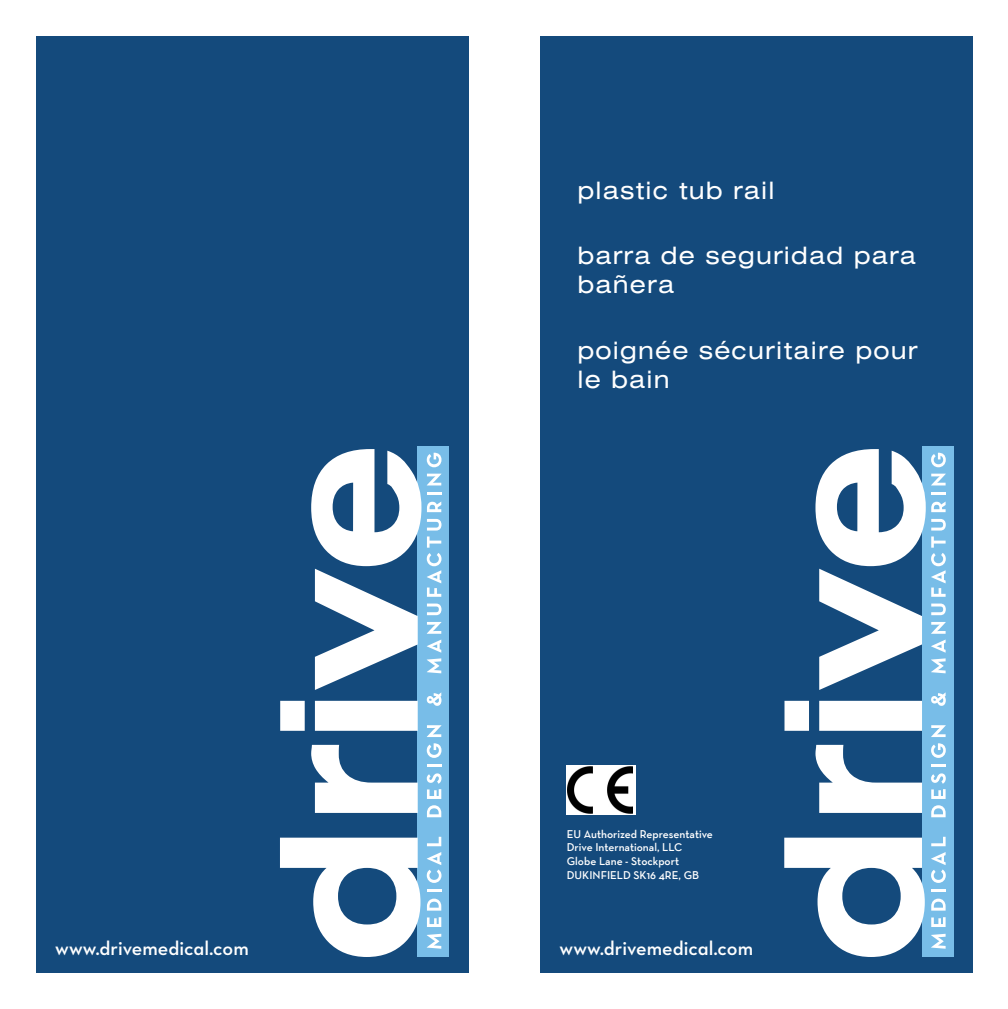
<style>
.page{position:relative;width:1008px;height:1009px;background:#fff}
.page>*{position:absolute;margin:0;border:0;box-sizing:border-box;transform-origin:0 0}
.t1{font:expanded 24px/28.8px "Swiss 721 BT";letter-spacing:.05em;color:#fff}
.t2{font:20px "Neutraface Text Demi Alt";color:#fff}
.t3{font:600 11.4px "Neutraface Text TT";color:#fff}
</style>
<div class="page">
<div style="left:540px;top:36px;width:432px;height:936px;background:#144a7c"></div>
<div style="left:921px;top:446px;width:32px;height:510px;background:#78bde8"></div>
<svg style="left:815px;top:744px;width:106px;height:68px"></svg>
<svg style="left:784px;top:700px;width:137px;height:30px;background:#e6ecf1"></svg>
<svg style="left:815px;top:449px;width:110px;height:240px"></svg>
<svg style="left:784px;top:837px;width:140px;height:119px"></svg>
<svg style="left:931px;top:933px;width:14px;height:15px"></svg>
<svg style="left:931px;top:917px;width:14px;height:9px"></svg>
<svg style="left:931px;top:898px;width:14px;height:12px"></svg>
<hr style="left:931px;top:888px;width:14px;height:3px;background:#fff">
<svg style="left:931px;top:852px;width:14px;height:30px"></svg>
<svg style="left:931px;top:836px;width:14px;height:9px"></svg>
<svg style="left:931px;top:805px;width:14px;height:11px"></svg>
<svg style="left:931px;top:773px;width:14px;height:25px"></svg>
<svg style="left:931px;top:764px;width:14px;height:2px"></svg>
<svg style="left:931px;top:743px;width:14px;height:14px"></svg>
<svg style="left:931px;top:725px;width:14px;height:11px"></svg>
<svg style="left:931px;top:693px;width:14px;height:12px"></svg>
<svg style="left:931px;top:658px;width:14px;height:15px"></svg>
<svg style="left:931px;top:640px;width:14px;height:12px"></svg>
<svg style="left:931px;top:622px;width:14px;height:11px"></svg>
<svg style="left:931px;top:603px;width:14px;height:12px"></svg>
<svg style="left:931px;top:536px;width:14px;height:60px"></svg>
<svg style="left:931px;top:519px;width:14px;height:11px"></svg>
<svg style="left:931px;top:501px;width:14px;height:11px"></svg>
<hr style="left:931px;top:492px;width:14px;height:3px;background:#fff">
<svg style="left:931px;top:473px;width:14px;height:12px"></svg>
<svg style="left:931px;top:452px;width:14px;height:15px"></svg>
<div style="left:36px;top:36px;width:432px;height:936px;background:#144a7c"></div>
<div style="left:417px;top:446px;width:32px;height:510px;background:#78bde8"></div>
<svg style="left:311px;top:744px;width:106px;height:68px"></svg>
<svg style="left:280px;top:700px;width:137px;height:30px;background:#e7ecf1"></svg>
<svg style="left:311px;top:449px;width:110px;height:240px"></svg>
<svg style="left:280px;top:837px;width:140px;height:119px"></svg>
<svg style="left:427px;top:933px;width:14px;height:15px"></svg>
<svg style="left:427px;top:917px;width:14px;height:9px"></svg>
<svg style="left:427px;top:898px;width:14px;height:12px"></svg>
<hr style="left:427px;top:888px;width:14px;height:3px;background:#fff">
<svg style="left:427px;top:852px;width:14px;height:30px"></svg>
<svg style="left:427px;top:836px;width:14px;height:9px"></svg>
<svg style="left:427px;top:805px;width:14px;height:11px"></svg>
<svg style="left:427px;top:773px;width:14px;height:25px"></svg>
<svg style="left:427px;top:764px;width:14px;height:2px"></svg>
<svg style="left:427px;top:743px;width:14px;height:14px"></svg>
<svg style="left:427px;top:725px;width:14px;height:11px"></svg>
<svg style="left:427px;top:692px;width:14px;height:13px"></svg>
<svg style="left:427px;top:658px;width:14px;height:15px"></svg>
<svg style="left:427px;top:639px;width:14px;height:13px"></svg>
<svg style="left:427px;top:622px;width:14px;height:11px"></svg>
<svg style="left:427px;top:603px;width:14px;height:12px"></svg>
<svg style="left:427px;top:536px;width:14px;height:60px"></svg>
<svg style="left:427px;top:519px;width:14px;height:11px"></svg>
<svg style="left:427px;top:501px;width:14px;height:11px"></svg>
<hr style="left:427px;top:492px;width:14px;height:3px;background:#fff">
<svg style="left:427px;top:473px;width:14px;height:12px"></svg>
<svg style="left:427px;top:452px;width:14px;height:15px"></svg>
<svg style="left:566px;top:765px;width:69px;height:49px"></svg>
<img style="left:567px;top:766px;width:65px;height:46px">
<p class="t1" style="left:577px;top:176px;width:198px">plastic tub rail</p>
<p class="t1" style="left:577px;top:240px;width:340px">barra de seguridad para bañera</p>
<p class="t1" style="left:577px;top:336px;width:341px">poignée sécuritaire pour le bain</p>
<p class="t3" style="left:566px;top:826px;width:148px">EU Authorized Representative</p>
<p class="t3" style="left:566px;top:840px;width:117px">Drive International, LLC</p>
<p class="t3" style="left:566px;top:853px;width:114px">Globe Lane - Stockport</p>
<p class="t3" style="left:566px;top:867px;width:134px">DUKINFIELD SK16 4RE, GB</p>
<p class="t2" style="left:55px;top:935px;width:195px">www.drivemedical.com</p>
<p class="t2" style="left:559px;top:935px;width:195px">www.drivemedical.com</p>
</div>
